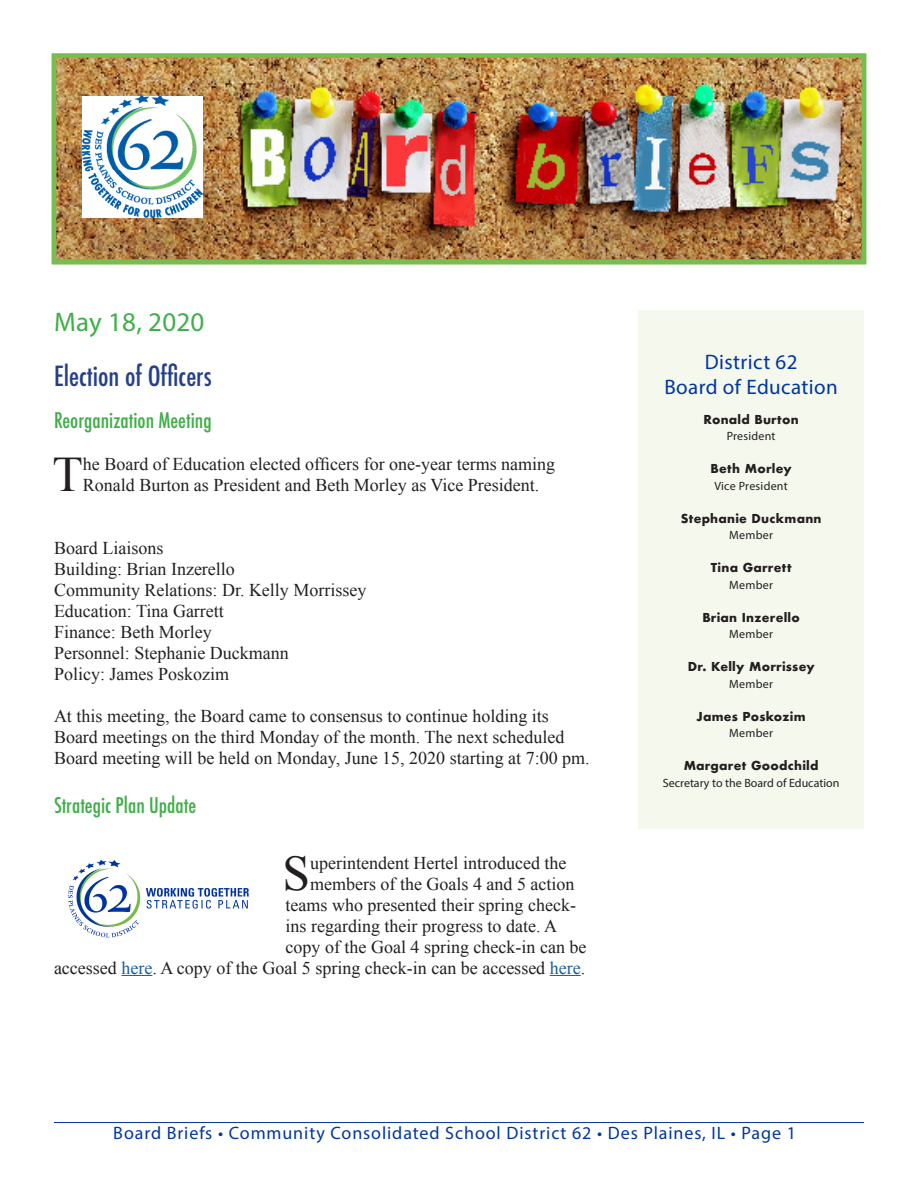
<style>
.page{position:relative;width:918px;height:1188px;background:#fff}
.page>*{position:absolute;margin:0;border:0;box-sizing:border-box;transform-origin:0 0}
.bodycopy{font:49.65px "Times New Roman";color:#231f20}
.Story_header{font:49.65px "Times New Roman";color:#231f20}
.bodycopy-2{font:500 condensed 27px "Futura";color:#253f8e}
.Story_header-2{font:27px "Myriad Pro";letter-spacing:.01em;color:#40ae49}
.Story_header-3{font:21px/25.2px "Myriad Pro";letter-spacing:.02em;color:#0036a0;text-align:center}
.bodycopy-3{font:500 condensed 21px "Futura";color:#40ae49}
.Story_header-4{font:500 condensed 21px "Futura";color:#40ae49}
.bodycopy-4{font:18px/21px "Times New Roman";color:#231f20}
.Story_header-5{font:18px "Times New Roman";color:#231f20}
.t1{font:18px "Myriad Pro";letter-spacing:.05em;color:#0036a0}
.Board_name{font:700 12px "Futura";letter-spacing:.02em;color:#231f20}
.Board{font:12px "Myriad Pro";letter-spacing:.02em;color:#231f20}
.Board-2{font:12px "Myriad Pro";color:#231f20}
.Board-3{font:700 12px "Futura";letter-spacing:.02em;color:#231f20}
.s1{color:#175d9e}
</style>
<div class="page">
<img style="left:57px;top:59px;width:804px;height:200px">
<hr style="left:54px;top:1122px;width:810px;height:1px;background:#0036a0">
<div style="left:638px;top:310px;width:226px;height:519px;background:#f5f8ed"></div>
<hr style="left:121px;top:975px;width:31px;height:1px;background:#175d9e">
<hr style="left:550px;top:975px;width:31px;height:1px;background:#175d9e">
<div style="left:52px;top:53px;width:814px;height:211px;border:4px solid #77be4e"></div>
<img style="left:82px;top:96px;width:120px;height:122px">
<img style="left:68px;top:860px;width:181px;height:78px">
<p class="Story_header-2" style="left:54px;top:305px;width:152px">May 18, 2020</p>
<p class="bodycopy-2" style="left:54px;top:359px;width:159px">Election of Officers</p>
<p class="bodycopy-3" style="left:54px;top:407px;width:159px">Reorganization Meeting</p>
<p class="bodycopy" style="left:52px;top:441px;width:32px">T</p>
<p class="bodycopy-4" style="left:83px;top:453px;width:474px">he Board of Education elected officers for one-year terms naming<br>Ronald Burton as President and Beth Morley as Vice President.</p>
<p class="bodycopy-4" style="left:54px;top:537px;width:111px">Board Liaisons</p>
<p class="bodycopy-4" style="left:54px;top:558px;width:182px">Building: Brian Inzerello</p>
<p class="bodycopy-4" style="left:54px;top:579px;width:314px">Community Relations: Dr. Kelly Morrissey</p>
<p class="bodycopy-4" style="left:54px;top:600px;width:171px">Education: Tina Garrett</p>
<p class="bodycopy-4" style="left:54px;top:621px;width:159px">Finance: Beth Morley</p>
<p class="bodycopy-4" style="left:54px;top:642px;width:236px">Personnel: Stephanie Duckmann</p>
<p class="bodycopy-4" style="left:54px;top:663px;width:177px">Policy: James Poskozim</p>
<p class="bodycopy-4" style="left:54px;top:705px;width:537px">At this meeting, the Board came to consensus to continue holding its<br>Board meetings on the third Monday of the month. The next scheduled<br>Board meeting will be held on Monday, June 15, 2020 starting at 7:00 pm.</p>
<p class="Story_header-4" style="left:54px;top:792px;width:144px">Strategic Plan Update</p>
<p class="Story_header" style="left:282px;top:840px;width:29px">S</p>
<p class="Story_header-5" style="left:310px;top:850px;width:258px">uperintendent Hertel introduced the</p>
<p class="Story_header-5" style="left:310px;top:871px;width:266px">members of the Goals 4 and 5 action</p>
<p class="Story_header-5" style="left:286px;top:892px;width:292px">teams who presented their spring check-</p>
<p class="Story_header-5" style="left:286px;top:913px;width:273px">ins regarding their progress to date. A</p>
<p class="Story_header-5" style="left:286px;top:934px;width:302px">copy of the Goal 4 spring check-in can be</p>
<p class="Story_header-5" style="left:54px;top:955px;width:533px">accessed <span class="s1">here</span>. A copy of the Goal 5 spring check-in can be accessed <span class="s1">here</span>.</p>
<p class="Story_header-3" style="left:664px;top:349px;width:175px">District 62<br>Board of Education</p>
<p class="Board_name" style="left:704px;top:411px;width:97px">Ronald Burton</p>
<p class="Board" style="left:727px;top:429px;width:50px">President</p>
<p class="Board_name" style="left:711px;top:460px;width:83px">Beth Morley</p>
<p class="Board" style="left:715px;top:479px;width:75px">Vice President</p>
<p class="Board_name" style="left:681px;top:510px;width:142px">Stephanie Duckmann</p>
<p class="Board" style="left:729px;top:528px;width:45px">Member</p>
<p class="Board_name" style="left:711px;top:559px;width:82px">Tina Garrett</p>
<p class="Board" style="left:729px;top:578px;width:45px">Member</p>
<p class="Board_name" style="left:702px;top:609px;width:99px">Brian Inzerello</p>
<p class="Board" style="left:729px;top:627px;width:45px">Member</p>
<p class="Board-3" style="left:688px;top:658px;width:128px">Dr. Kelly Morrissey</p>
<p class="Board" style="left:729px;top:677px;width:45px">Member</p>
<p class="Board_name" style="left:697px;top:708px;width:111px">James Poskozim</p>
<p class="Board" style="left:729px;top:726px;width:45px">Member</p>
<p class="Board_name" style="left:684px;top:757px;width:136px">Margaret Goodchild</p>
<p class="Board-2" style="left:663px;top:776px;width:178px">Secretary to the Board of Education</p>
<p class="t1" style="left:113px;top:1122px;width:684px">Board Briefs • Community Consolidated School District 62 • Des Plaines, IL • Page 1</p>
</div>
